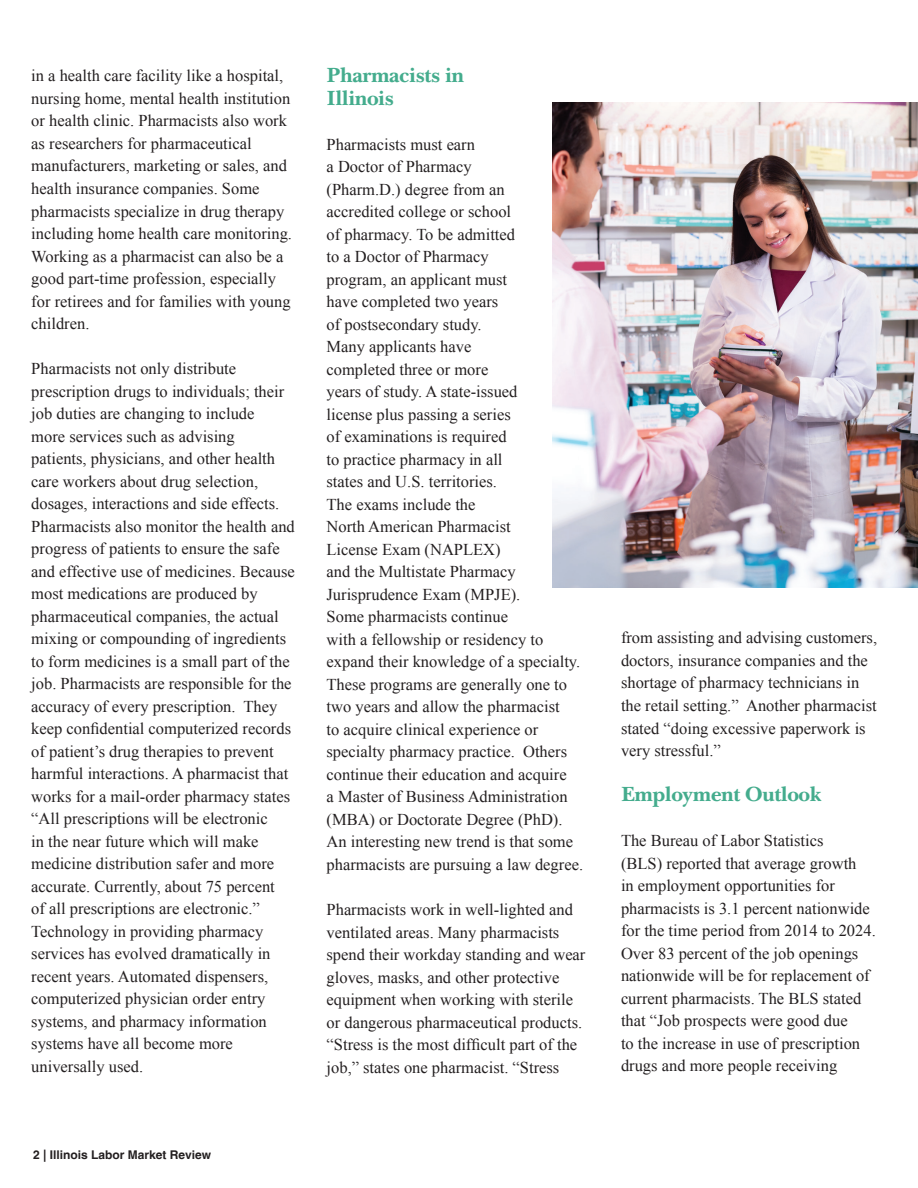
<style>
.page{position:relative;width:918px;height:1188px;background:#fff}
.page>*{position:absolute;margin:0;border:0;box-sizing:border-box;transform-origin:0 0}
.t1{font:700 21px/22.5px "Baskerville Cyr";letter-spacing:-.025em;color:#44ac8d}
.t2{font:16.5px/22.5px "Times New Roman";color:#231f20}
.t3{font:700 12px "Helvetica";color:#231f20}
</style>
<div class="page">
<img style="left:553px;top:102px;width:365px;height:485px">
<p class="t2" style="left:31px;top:64px;width:262px">in a health care facility like a hospital, nursing home, mental health institution or health clinic. Pharmacists also work as researchers for pharmaceutical manufacturers, marketing or sales, and health insurance companies. Some pharmacists specialize in drug therapy including home health care monitoring.<br>Working as a pharmacist can also be a good part-time profession, especially for retirees and for families with young children.</p>
<p class="t2" style="left:31px;top:357px;width:265px">Pharmacists not only distribute prescription drugs to individuals; their job duties are changing to include<br>more services such as advising<br>patients, physicians, and other health care workers about drug selection, dosages, interactions and side effects.<br>Pharmacists also monitor the health and progress of patients to ensure the safe and effective use of medicines. Because most medications are produced by pharmaceutical companies, the actual mixing or compounding of ingredients to form medicines is a small part of the job. Pharmacists are responsible for the accuracy of every prescription. They keep confidential computerized records of patient’s drug therapies to prevent harmful interactions. A pharmacist that works for a mail-order pharmacy states “All prescriptions will be electronic<br>in the near future which will make medicine distribution safer and more accurate. Currently, about 75 percent<br>of all prescriptions are electronic.” Technology in providing pharmacy services has evolved dramatically in recent years. Automated dispensers, computerized physician order entry systems, and pharmacy information systems have all become more universally used.</p>
<p class="t3" style="left:33px;top:1148px;width:180px">2 | Illinois Labor Market Review</p>
<p class="t1" style="left:327px;top:64px;width:139px">Pharmacists in<br>Illinois</p>
<p class="t2" style="left:327px;top:133px;width:258px">Pharmacists must earn<br>a Doctor of Pharmacy<br>(Pharm.D.) degree from an<br>accredited college or school<br>of pharmacy. To be admitted<br>to a Doctor of Pharmacy<br>program, an applicant must<br>have completed two years<br>of postsecondary study.<br>Many applicants have<br>completed three or more<br>years of study. A state-issued<br>license plus passing a series<br>of examinations is required<br>to practice pharmacy in all<br>states and U.S. territories.<br>The exams include the<br>North American Pharmacist<br>License Exam (NAPLEX)<br>and the Multistate Pharmacy<br>Jurisprudence Exam (MPJE).<br>Some pharmacists continue<br>with a fellowship or residency to expand their knowledge of a specialty.<br>These programs are generally one to two years and allow the pharmacist<br>to acquire clinical experience or specialty pharmacy practice. Others continue their education and acquire<br>a Master of Business Administration (MBA) or Doctorate Degree (PhD).<br>An interesting new trend is that some pharmacists are pursuing a law degree.</p>
<p class="t2" style="left:327px;top:898px;width:260px">Pharmacists work in well-lighted and ventilated areas. Many pharmacists spend their workday standing and wear gloves, masks, and other protective equipment when working with sterile or dangerous pharmaceutical products. “Stress is the most difficult part of the job,” states one pharmacist. “Stress</p>
<p class="t2" style="left:621px;top:626px;width:258px">from assisting and advising customers, doctors, insurance companies and the shortage of pharmacy technicians in the retail setting.” Another pharmacist stated “doing excessive paperwork is very stressful.”</p>
<p class="t1" style="left:621px;top:783px;width:202px">Employment Outlook</p>
<p class="t2" style="left:621px;top:829px;width:256px">The Bureau of Labor Statistics<br>(BLS) reported that average growth<br>in employment opportunities for pharmacists is 3.1 percent nationwide for the time period from 2014 to 2024.<br>Over 83 percent of the job openings nationwide will be for replacement of current pharmacists. The BLS stated that “Job prospects were good due<br>to the increase in use of prescription drugs and more people receiving</p>
</div>
